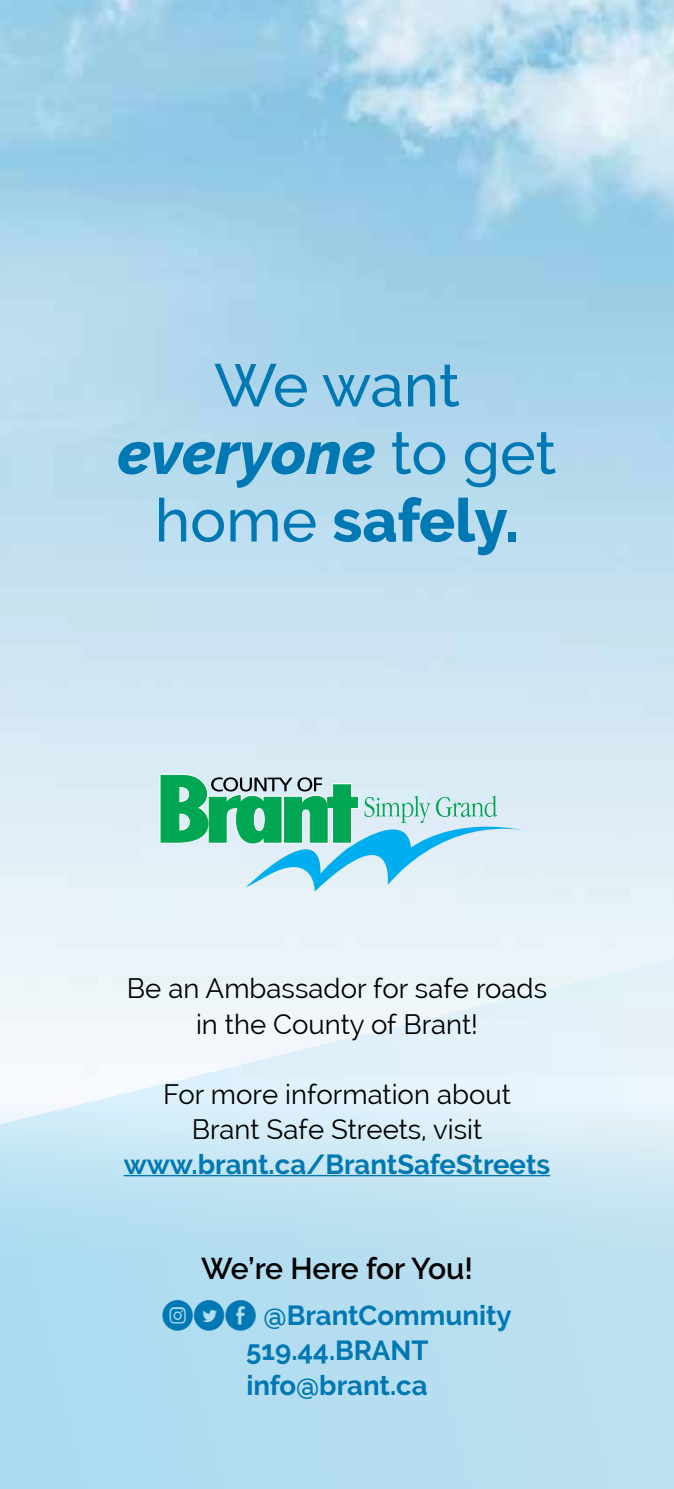
<style>
.page{position:relative;width:674px;height:1489px;background:#fff}
.page>*{position:absolute;margin:0;border:0;box-sizing:border-box;transform-origin:0 0}
.t1{font:500 60px/67.5px "Raleway";letter-spacing:-.01em;color:#0078b4;text-align:center}
.t2{font:600 30px "Raleway";letter-spacing:-.025em;color:#000}
.t3{font:27.5px/35px "Raleway";color:#000;text-align:center}
.t4{font:700 27.5px/35px "Raleway";color:#0078b4;text-align:center}
.s1{font-weight:800;font-style:italic}
.s2{font-weight:800}
.s3{font-family:"Social Media Circled";font-weight:400;font-size:30px}
</style>
<div class="page">
<svg style="left:0;top:944px;width:673px;height:544px;background:#c9e6f4"></svg>
<svg style="left:158px;top:771px;width:371px;height:120px;background:#9dd7d2"></svg>
<hr style="left:124px;top:1174px;width:426px;height:2px;background:#0078b4">
<h1 class="t1" style="left:117px;top:351px;width:440px">We want <span class="s1">everyone</span> to get home <span class="s2">safely.</span></h1>
<p class="t3" style="left:127px;top:971px;width:421px">Be an Ambassador for safe roads in the County of Brant!</p>
<p class="t3" style="left:163px;top:1076px;width:349px">For more information about<br>Brant Safe Streets, visit</p>
<p class="t4" style="left:124px;top:1146px;width:428px">www.brant.ca/BrantSafeStreets</p>
<p class="t2" style="left:201px;top:1250px;width:273px">We’re Here for You!</p>
<p class="t4" style="left:162px;top:1297px;width:351px"><span class="s3">QDE</span> @BrantCommunity<br>519.44.BRANT info@brant.ca</p>
</div>
